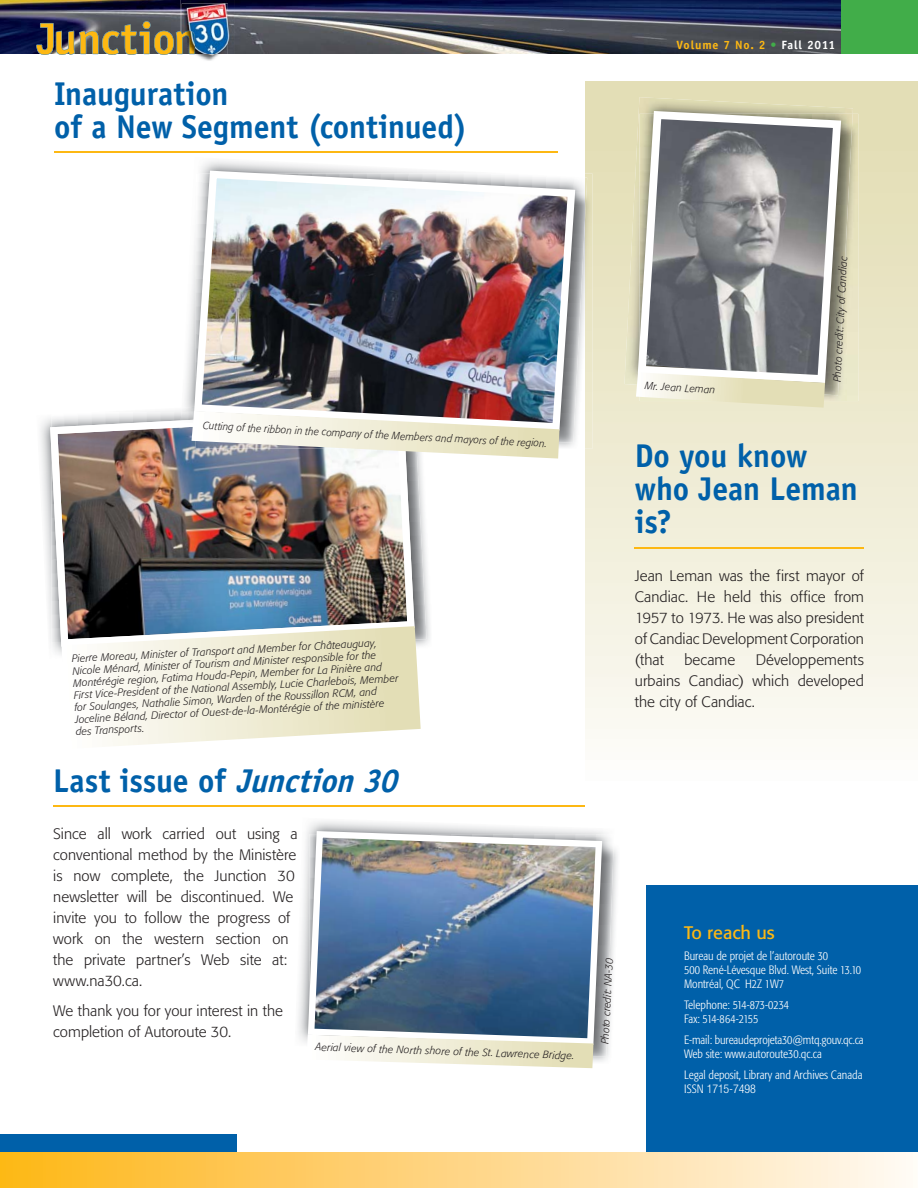
<style>
.page{position:relative;width:918px;height:1188px;background:#fff}
.page>*{position:absolute;margin:0;border:0;box-sizing:border-box;transform-origin:0 0}
.t1{font:700 33px/33px "Officina Sans Std";letter-spacing:-.005em;color:#0060a9;scale:.96 1}
.t2{font:18px "Formata";color:#fdb813}
.t3{font:300 15px/21px "Formata";color:#231f20;text-align:justify}
.t4{font:300 condensed 12px/14.2px "Formata";color:#fff}
.t5{font:700 12px "Officina Sans Std";letter-spacing:.07em;color:#fdb813}
.t6{font:300 condensed 12px "Helvetica Neue";letter-spacing:-.01em;color:#fff}
.t7{font:italic 300 10.5px/12.1px "Formata";color:#231f20}
.t8{font:italic 300 10.5px "Formata";color:#231f20;scale:.95 1}
.s1{color:#41ad49}
.s2{color:#fff}
.s3{font-style:italic}
.s4{font-family:"Formata"}
</style>
<div class="page">
<svg style="left:585px;top:81px;width:333px;height:658px;background:#f0edd7"></svg>
<div style="left:646px;top:885px;width:272px;height:279px;background:#0060a9"></div>
<div style="left:0;top:1134px;width:236px;height:23px;background:#0060a9"></div>
<div style="left:0;top:1153px;width:918px;height:35px;background:linear-gradient(to right,#feb518,#fff8f3)"></div>
<hr style="left:54px;top:151px;width:504px;height:2px;background:#fdb813">
<hr style="left:635px;top:547px;width:229px;height:1px;background:#fdb813">
<hr style="left:53px;top:805px;width:532px;height:2px;background:#fdb813">
<img style="left:825px;top:114px;width:33px;height:287px">
<img style="left:624px;top:97px;width:229px;height:288px">
<img style="left:825px;top:114px;width:28px;height:281px">
<svg style="left:638px;top:111px;width:203px;height:272px;background:#8c8e8f"></svg>
<svg style="left:636px;top:372px;width:189px;height:36px"></svg>
<img style="left:40px;top:418px;width:10px;height:211px">
<img style="left:53px;top:459px;width:374px;height:196px">
<img style="left:50px;top:410px;width:365px;height:237px">
<svg style="left:62px;top:626px;width:359px;height:120px"></svg>
<img style="left:559px;top:174px;width:34px;height:275px">
<img style="left:185px;top:160px;width:232px;height:247px">
<img style="left:181px;top:407px;width:13px;height:16px">
<img style="left:559px;top:174px;width:26px;height:269px">
<img style="left:585px;top:177px;width:2px;height:43px">
<img style="left:194px;top:171px;width:381px;height:260px">
<svg style="left:192px;top:411px;width:367px;height:48px"></svg>
<img style="left:298px;top:821px;width:287px;height:222px">
<img style="left:585px;top:830px;width:20px;height:4px">
<img style="left:593px;top:834px;width:21px;height:223px">
<img style="left:308px;top:831px;width:294px;height:214px">
<svg style="left:307px;top:1035px;width:286px;height:33px"></svg>
<img style="left:61px;top:0;width:780px;height:54px">
<div style="left:841px;top:0;width:77px;height:54px;background:#41ad49"></div>
<img style="left:181px;top:0;width:53px;height:54px">
<svg style="left:36px;top:21px;width:146px;height:34px;background:#86754a"></svg>
<img style="left:182px;top:3px;width:46px;height:58px">
<img style="left:182px;top:31px;width:13px;height:23px">
<h1 class="t1" style="left:54px;top:81px;width:432px">Inauguration<br>of a New Segment (continued)</h1>
<p class="t5" style="left:676px;top:41px;width:160px">Volume 7 No. 2 <span class="s1">•</span> <span class="s2">Fall 2011</span></p>
<p class="t8" style="left:203px;top:421px;width:364px;rotate:3deg">Cutting of the ribbon in the company of the Members and mayors of the region.</p>
<p class="t7" style="left:72px;top:653px;width:327px;rotate:-3deg">Pierre Moreau, Minister of Transport and Member for Châteauguay, Nicole Ménard, Minister of Tourism and Minister responsible for the Montérégie region, Fatima Houda-Pepin, Member for La Pinière and First Vice-President of the National Assembly, Lucie Charlebois, Member for Soulanges, Nathalie Simon, Warden of the Roussillon RCM, and Joceline Béland, Director of Ouest-de-la-Montérégie of the ministère des Transports.</p>
<h1 class="t1" style="left:53px;top:768px;width:368px">Last issue of <span class="s3">Junction 30</span></h1>
<p class="t3" style="left:53px;top:825px;width:246px;text-align:left">Since all work carried out using a conventional method by the Ministère is now complete, the Junction 30 newsletter will be discontinued. We invite you to follow the progress of work on the western section on the private partner’s Web site at: www.na30.ca.</p>
<h3 class="t3" style="left:53px;top:1001px;width:231px">We thank you for your interest in the completion of Autoroute 30.</h3>
<p class="t7" style="left:316px;top:1041px;width:261px;rotate:2deg">Aerial view of the North shore of the St. Lawrence Bridge.</p>
<p class="t7" style="left:645px;top:380px;width:72px;rotate:4deg">Mr. Jean Leman</p>
<p class="t7" style="left:832px;top:382px;width:127px;rotate:-87deg">Photo credit: City of Candiac</p>
<h1 class="t1" style="left:635px;top:443px;width:234px">Do you know who Jean Leman is?</h1>
<h3 class="t3" style="left:635px;top:566px;width:231px">Jean Leman was the first mayor of Candiac. He held this office from 1957 to 1973. He was also president of Candiac Development Corporation (that</h3>
<h3 class="t3" style="left:635px;top:650px;width:231px;text-indent:121px">Développements urbains Candiac) which developed the city of Candiac.</h3>
<h3 class="t3" style="left:684px;top:650px;width:52px">became</h3>
<p class="t7" style="left:600px;top:1044px;width:88px;rotate:-87deg">Photo credit: NA-30</p>
<h2 class="t2" style="left:684px;top:925px;width:92px">To reach us</h2>
<p class="t4" style="left:684px;top:949px;width:178px">Bureau de projet de l’autoroute 30<br>500 René-Lévesque Blvd. West, Suite 13.10<br>Montréal, QC H2Z 1W7</p>
<p class="t4" style="left:684px;top:999px;width:107px">Telephone: 514-873-0234<br>Fax: 514-864-2155</p>
<p class="t4" style="left:684px;top:1033px;width:181px">E-mail: bureaudeprojeta30@mtq.gouv.qc.ca<br>Web site: www.autoroute30.qc.ca</p>
<p class="t4" style="left:684px;top:1068px;width:180px">Legal deposit, Library and Archives Canada</p>
<p class="t6" style="left:684px;top:1085px;width:73px"><span class="s4">ISSN</span> 1715-7498</p>
</div>
